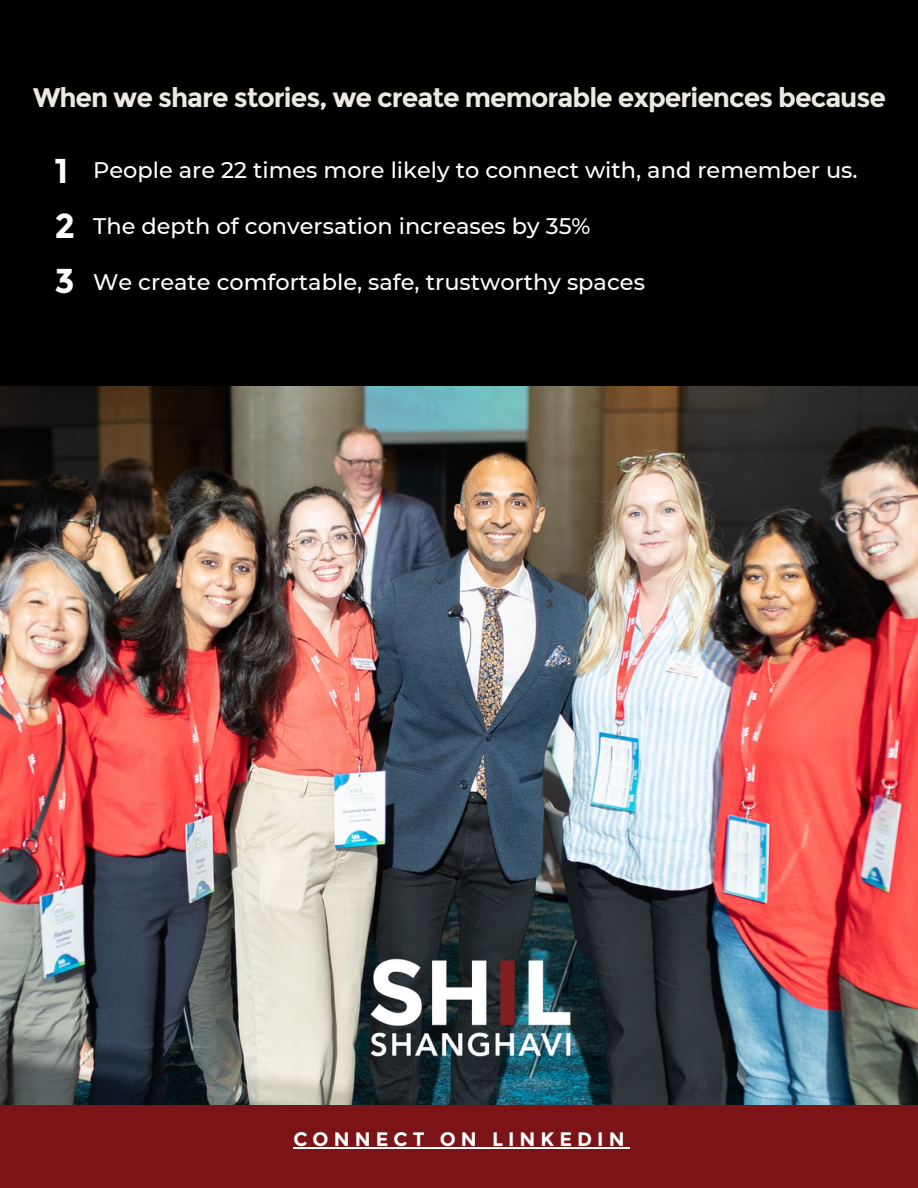
<style>
.page{position:relative;width:918px;height:1188px;background:#fff}
.page>*{position:absolute;margin:0;border:0;box-sizing:border-box;transform-origin:0 0}
.t1{font:700 34.5px "Montserrat";color:#fff}
.t2{font:700 26.85px "Montserrat";letter-spacing:-.04em;color:#ece8e2}
.t3{font:500 22.5px "Montserrat";color:#fff}
.t4{font:700 19.5px "Montserrat";letter-spacing:.26em;color:#fff}
</style>
<div class="page">
<div style="left:0;top:0;width:918px;height:421px;background:#000"></div>
<div style="left:0;top:1096px;width:918px;height:92px;background:#7c1317"></div>
<img style="left:0;top:386px;width:918px;height:718px">
<img style="left:363px;top:952px;width:214px;height:114px">
<hr style="left:293px;top:1148px;width:337px;height:1px;background:#fff">
<p class="t2" style="left:33px;top:81px;width:855px">When we share stories, we create memorable experiences because</p>
<p class="t1" style="left:55px;top:150px;width:15px">1</p>
<p class="t1" style="left:55px;top:205px;width:22px">2</p>
<p class="t1" style="left:55px;top:260px;width:22px">3</p>
<p class="t3" style="left:93px;top:156px;width:766px">People are 22 times more likely to connect with, and remember us.</p>
<p class="t3" style="left:93px;top:212px;width:499px">The depth of conversation increases by 35%</p>
<p class="t3" style="left:93px;top:268px;width:553px">We create comfortable, safe, trustworthy spaces</p>
<p class="t4" style="left:293px;top:1128px;width:333px">CONNECT ON LINKEDIN</p>
</div>
